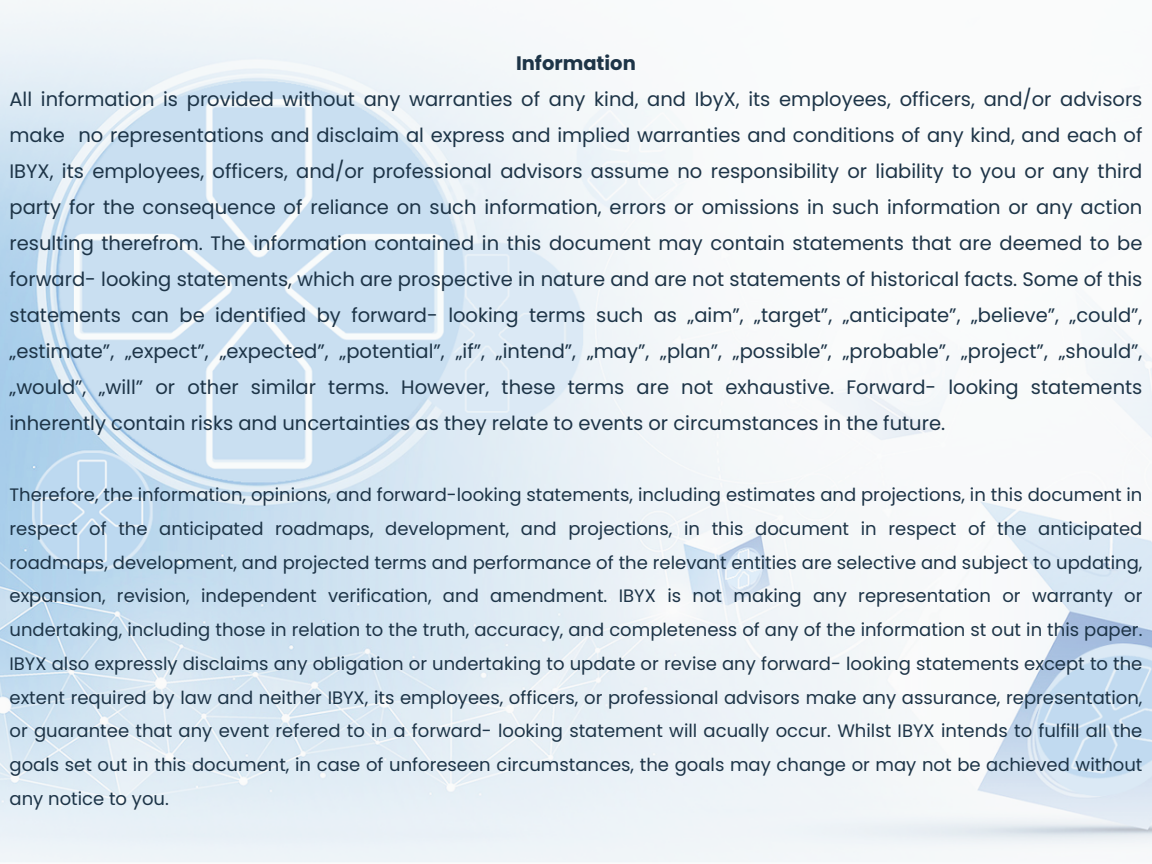
<style>
.page{position:relative;width:1152px;height:864px;background:#fff}
.page>*{position:absolute;margin:0;border:0;box-sizing:border-box;transform-origin:0 0}
.t1{font:19.5px/36px "Poppins";color:#1d3447;text-align:justify}
.t2{font:700 19.5px "Poppins";color:#1d3447}
.t3{font:18px/33.8px "Poppins";color:#1d3447;text-align:justify}
</style>
<div class="page">
<img style="left:0;top:0;width:1152px;height:862px">
<p class="t2" style="left:516px;top:50px;width:121px">Information</p>
<p class="t1" style="left:10px;top:81px;width:1134px">All information is provided without any warranties of any kind, and IbyX, its employees, officers, and/or advisors make no representations and disclaim al express and implied warranties and conditions of any kind, and each of IBYX, its employees, officers, and/or professional advisors assume no responsibility or liability to you or any third party for the consequence of reliance on such information, errors or omissions in such information or any action resulting therefrom. The information contained in this document may contain statements that are deemed to be forward- looking statements, which are prospective in nature and are not statements of historical facts. Some of this statements can be identified by forward- looking terms such as „aim”, „target”, „anticipate”, „believe”, „could”, „estimate”, „expect”, „expected”, „potential”, „if”, „intend”, „may”, „plan”, „possible”, „probable”, „project”, „should”, „would”, „will” or other similar terms. However, these terms are not exhaustive. Forward- looking statements inherently contain risks and uncertainties as they relate to events or circumstances in the future.</p>
<p class="t3" style="left:10px;top:478px;width:1134px">Therefore, the information, opinions, and forward-looking statements, including estimates and projections, in this document in respect of the anticipated roadmaps, development, and projections, in this document in respect of the anticipated roadmaps, development, and projected terms and performance of the relevant entities are selective and subject to updating, expansion, revision, independent verification, and amendment. IBYX is not making any representation or warranty or undertaking, including those in relation to the truth, accuracy, and completeness of any of the information st out in this paper.<br>IBYX also expressly disclaims any obligation or undertaking to update or revise any forward- looking statements except to the extent required by law and neither IBYX, its employees, officers, or professional advisors make any assurance, representation, or guarantee that any event refered to in a forward- looking statement will acually occur. Whilst IBYX intends to fulfill all the goals set out in this document, in case of unforeseen circumstances, the goals may change or may not be achieved without any notice to you.</p>
</div>
